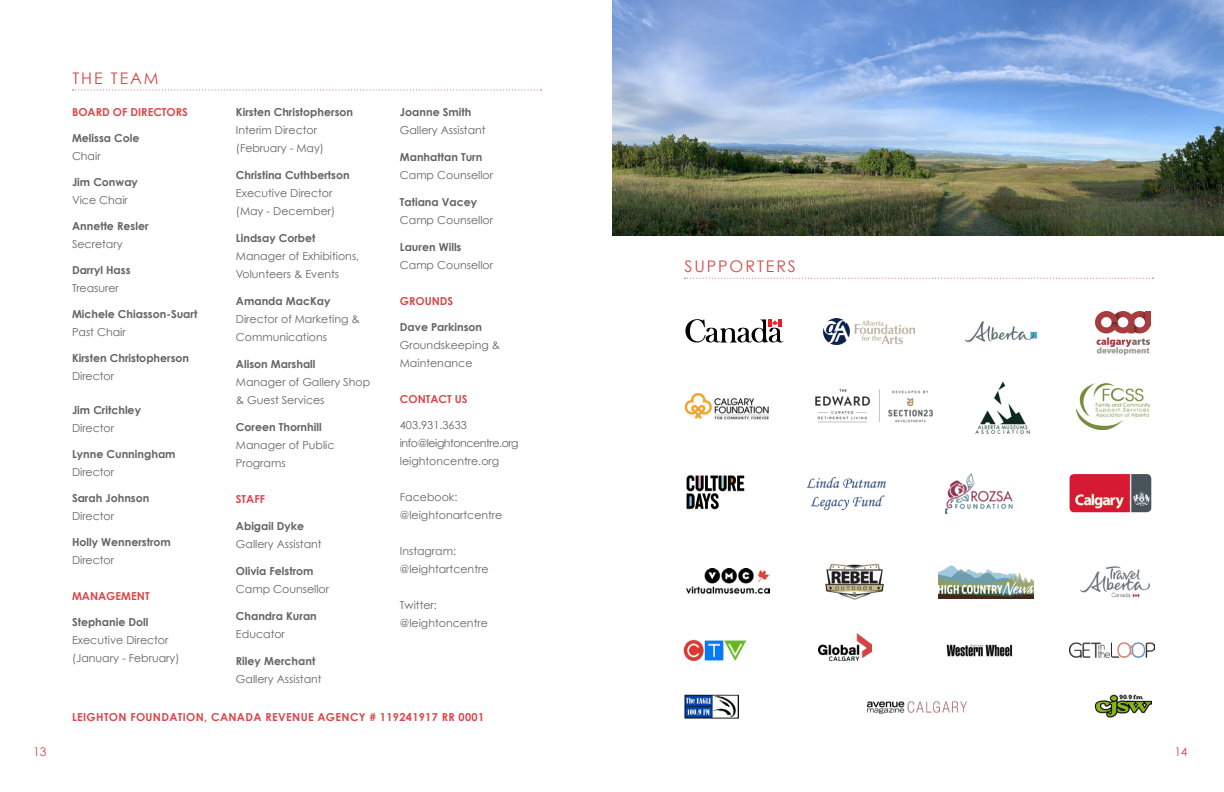
<style>
.page{position:relative;width:1224px;height:792px;background:#fff}
.page>*{position:absolute;margin:0;border:0;box-sizing:border-box;transform-origin:0 0}
.t1{font:16px "Century Gothic";letter-spacing:.12em;color:#d9484a}
.t2{font:12px "Century Gothic";color:#d9484a}
.t3{font:11px/18px "Century Gothic";color:#626466}
.t4{font:700 11px "Century Gothic";color:#626466}
.t5{font:700 11px "Century Gothic";letter-spacing:.03em;color:#d9484a}
.t6{font:700 11px "Century Gothic";color:#d9484a}
</style>
<div class="page">
<img style="left:612px;top:0;width:612px;height:236px">
<img style="left:824px;top:318px;width:91px;height:27px">
<img style="left:975px;top:381px;width:55px;height:53px">
<img style="left:1096px;top:311px;width:54px;height:44px">
<img style="left:684px;top:393px;width:85px;height:27px">
<svg style="left:685px;top:319px;width:98px;height:24px"></svg>
<img style="left:1070px;top:474px;width:81px;height:38px">
<img style="left:686px;top:475px;width:59px;height:35px">
<img style="left:815px;top:389px;width:118px;height:34px">
<img style="left:1077px;top:383px;width:72px;height:47px">
<img style="left:965px;top:321px;width:72px;height:22px">
<img style="left:806px;top:477px;width:80px;height:34px">
<img style="left:825px;top:563px;width:59px;height:37px">
<img style="left:945px;top:473px;width:68px;height:40px">
<img style="left:687px;top:569px;width:82px;height:25px">
<img style="left:1080px;top:566px;width:70px;height:32px">
<img style="left:867px;top:701px;width:100px;height:13px">
<img style="left:1094px;top:694px;width:58px;height:24px">
<img style="left:683px;top:640px;width:64px;height:20px">
<img style="left:684px;top:694px;width:55px;height:25px">
<img style="left:1070px;top:642px;width:85px;height:16px">
<img style="left:819px;top:634px;width:53px;height:27px">
<img style="left:939px;top:565px;width:95px;height:33px">
<img style="left:947px;top:644px;width:65px;height:13px">
<svg style="left:72px;top:90px;width:469px;height:1px"></svg>
<svg style="left:684px;top:278px;width:469px;height:1px"></svg>
<h1 class="t1" style="left:72px;top:67px;width:88px">THE TEAM</h1>
<p class="t6" style="left:72px;top:104px;width:117px">BOARD OF DIRECTORS</p>
<p class="t4" style="left:72px;top:130px;width:69px">Melissa Cole</p>
<p class="t3" style="left:72px;top:147px;width:30px">Chair</p>
<p class="t4" style="left:72px;top:174px;width:67px">Jim Conway</p>
<p class="t3" style="left:72px;top:191px;width:57px">Vice Chair</p>
<p class="t4" style="left:72px;top:218px;width:78px">Annette Resler</p>
<p class="t3" style="left:72px;top:235px;width:52px">Secretary</p>
<p class="t4" style="left:72px;top:262px;width:60px">Darryl Hass</p>
<p class="t3" style="left:72px;top:279px;width:48px">Treasurer</p>
<p class="t4" style="left:72px;top:306px;width:127px">Michele Chiasson-Suart</p>
<p class="t3" style="left:72px;top:323px;width:55px">Past Chair</p>
<p class="t4" style="left:72px;top:350px;width:119px">Kirsten Christopherson</p>
<p class="t3" style="left:72px;top:367px;width:44px">Director</p>
<p class="t4" style="left:72px;top:402px;width:71px">Jim Critchley</p>
<p class="t3" style="left:72px;top:419px;width:44px">Director</p>
<p class="t4" style="left:72px;top:446px;width:105px">Lynne Cunningham</p>
<p class="t3" style="left:72px;top:463px;width:44px">Director</p>
<p class="t4" style="left:72px;top:490px;width:79px">Sarah Johnson</p>
<p class="t3" style="left:72px;top:507px;width:44px">Director</p>
<p class="t4" style="left:72px;top:534px;width:101px">Holly Wennerstrom</p>
<p class="t3" style="left:72px;top:551px;width:44px">Director</p>
<p class="t6" style="left:72px;top:588px;width:79px">MANAGEMENT</p>
<p class="t4" style="left:72px;top:614px;width:78px">Stephanie Doll</p>
<p class="t3" style="left:72px;top:631px;width:109px">Executive Director (January - February)</p>
<p class="t4" style="left:236px;top:104px;width:119px">Kirsten Christopherson</p>
<p class="t3" style="left:236px;top:121px;width:90px">Interim Director (February - May)</p>
<p class="t4" style="left:236px;top:167px;width:115px">Christina Cuthbertson</p>
<p class="t3" style="left:236px;top:184px;width:101px">Executive Director (May - December)</p>
<p class="t4" style="left:236px;top:230px;width:81px">Lindsay Corbet</p>
<p class="t3" style="left:236px;top:247px;width:125px">Manager of Exhibitions,<br>Volunteers &amp; Events</p>
<p class="t4" style="left:236px;top:293px;width:96px">Amanda MacKay</p>
<p class="t3" style="left:236px;top:310px;width:125px">Director of Marketing &amp;<br>Communications</p>
<p class="t4" style="left:236px;top:356px;width:81px">Alison Marshall</p>
<p class="t3" style="left:236px;top:373px;width:136px">Manager of Gallery Shop &amp; Guest Services</p>
<p class="t4" style="left:236px;top:419px;width:87px">Coreen Thornhill</p>
<p class="t3" style="left:236px;top:436px;width:100px">Manager of Public<br>Programs</p>
<p class="t5" style="left:236px;top:491px;width:31px">STAFF</p>
<p class="t4" style="left:236px;top:518px;width:70px">Abigail Dyke</p>
<p class="t3" style="left:236px;top:535px;width:87px">Gallery Assistant</p>
<p class="t4" style="left:236px;top:563px;width:79px">Olivia Felstrom</p>
<p class="t3" style="left:236px;top:580px;width:95px">Camp Counsellor</p>
<p class="t4" style="left:236px;top:608px;width:82px">Chandra Kuran</p>
<p class="t3" style="left:236px;top:625px;width:50px">Educator</p>
<p class="t4" style="left:236px;top:653px;width:81px">Riley Merchant</p>
<p class="t3" style="left:236px;top:670px;width:87px">Gallery Assistant</p>
<p class="t4" style="left:400px;top:103px;width:73px">Joanne Smith</p>
<p class="t3" style="left:400px;top:121px;width:87px">Gallery Assistant</p>
<p class="t4" style="left:400px;top:148px;width:84px">Manhattan Turn</p>
<p class="t3" style="left:400px;top:166px;width:95px">Camp Counsellor</p>
<p class="t4" style="left:400px;top:193px;width:79px">Tatiana Vacey</p>
<p class="t3" style="left:400px;top:211px;width:95px">Camp Counsellor</p>
<p class="t4" style="left:400px;top:238px;width:63px">Lauren Wills</p>
<p class="t3" style="left:400px;top:256px;width:95px">Camp Counsellor</p>
<p class="t6" style="left:400px;top:292px;width:55px">GROUNDS</p>
<p class="t4" style="left:400px;top:318px;width:84px">Dave Parkinson</p>
<p class="t3" style="left:400px;top:336px;width:102px">Groundskeeping &amp;<br>Maintenance</p>
<p class="t6" style="left:400px;top:390px;width:69px">CONTACT US</p>
<p class="t3" style="left:400px;top:416px;width:120px">403.931.3633 info@leightoncentre.org leightoncentre.org</p>
<p class="t3" style="left:400px;top:488px;width:104px">Facebook: @leightonartcentre</p>
<p class="t3" style="left:400px;top:542px;width:90px">Instagram: @leightartcentre</p>
<p class="t3" style="left:400px;top:596px;width:89px">Twitter: @leightoncentre</p>
<p class="t5" style="left:72px;top:709px;width:414px">LEIGHTON FOUNDATION, CANADA REVENUE AGENCY # 119241917 RR 0001</p>
<h1 class="t1" style="left:684px;top:255px;width:113px">SUPPORTERS</h1>
<p class="t2" style="left:33px;top:744px;width:15px">13</p>
<p class="t2" style="left:1174px;top:744px;width:15px">14</p>
</div>
